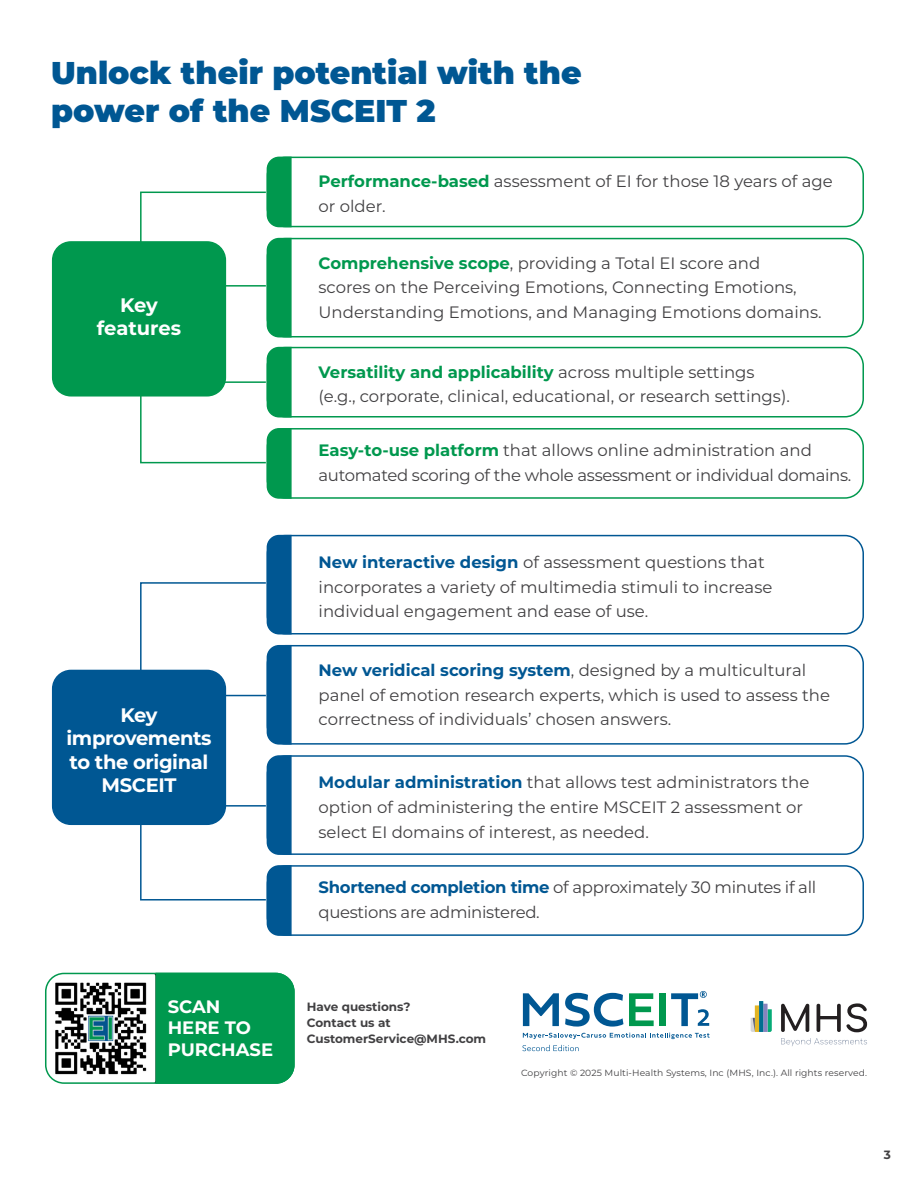
<style>
.page{position:relative;width:918px;height:1188px;background:#fff}
.page>*{position:absolute;margin:0;border:0;box-sizing:border-box;transform-origin:0 0}
.t1{font:900 31.5px/37.8px "Montserrat";color:#005793}
.t2{font:700 19.5px/23.4px "Montserrat";letter-spacing:-.02em;color:#fff;text-align:center}
.t3{font:700 18px/21.6px "Montserrat";color:#fff}
.t4{font:16.5px/24.6px "Montserrat";color:#414042}
.t5{font:16.5px/24.6px "Montserrat";letter-spacing:-.02em;color:#414042}
.t6{font:700 12px/15.9px "Montserrat";color:#414042}
.t7{font:9px "Montserrat";letter-spacing:.01em;color:#414042}
.s1{font-weight:700;color:#00984e}
.s2{font-weight:700;color:#005793}
</style>
<div class="page">
<hr style="left:141px;top:285px;width:125px;height:2px;background:#00984e">
<hr style="left:141px;top:695px;width:125px;height:1px;background:#005793">
<hr style="left:141px;top:381px;width:125px;height:2px;background:#00984e">
<hr style="left:141px;top:805px;width:125px;height:2px;background:#005793">
<div style="left:140px;top:192px;width:127px;height:271px;border:2px solid #00984e"></div>
<div style="left:140px;top:582px;width:127px;height:319px;border:2px solid #005793"></div>
<div style="left:53px;top:242px;width:172px;height:154px;background:#00984e;border-radius:18px"></div>
<div style="left:52px;top:241px;width:174px;height:156px;border:2px solid #00984e;border-radius:18px"></div>
<div style="left:53px;top:670px;width:172px;height:154px;background:#005793;border-radius:18px"></div>
<div style="left:52px;top:670px;width:174px;height:155px;border:2px solid #005793;border-radius:18px"></div>
<div style="left:267px;top:157px;width:597px;height:70px;border:2px solid #00984e;border-radius:18px"></div>
<div style="left:267px;top:535px;width:597px;height:100px;border:2px solid #005793;border-radius:18px"></div>
<div style="left:267px;top:238px;width:597px;height:99px;border:2px solid #00984e;border-radius:18px"></div>
<div style="left:267px;top:645px;width:597px;height:100px;border:2px solid #005793;border-radius:18px"></div>
<div style="left:267px;top:347px;width:597px;height:71px;border:2px solid #00984e;border-radius:18px"></div>
<div style="left:267px;top:755px;width:597px;height:100px;border:2px solid #005793;border-radius:18px"></div>
<div style="left:267px;top:428px;width:597px;height:71px;border:2px solid #00984e;border-radius:18px"></div>
<div style="left:267px;top:865px;width:597px;height:71px;border:2px solid #005793;border-radius:18px"></div>
<svg style="left:266px;top:156px;width:26px;height:72px;background:#15a05d"></svg>
<svg style="left:266px;top:534px;width:26px;height:101px;background:#12629a"></svg>
<svg style="left:266px;top:237px;width:26px;height:101px;background:#129f5a"></svg>
<svg style="left:266px;top:644px;width:26px;height:101px;background:#12629a"></svg>
<svg style="left:266px;top:346px;width:26px;height:72px;background:#16a05d"></svg>
<svg style="left:266px;top:755px;width:26px;height:101px;background:#12629a"></svg>
<svg style="left:266px;top:427px;width:26px;height:72px;background:#16a05d"></svg>
<svg style="left:266px;top:864px;width:26px;height:72px;background:#16659c"></svg>
<img style="left:46px;top:973px;width:101px;height:108px">
<div style="left:45px;top:973px;width:250px;height:111px;border:2px solid #00984e;border-radius:18px"></div>
<div style="left:155px;top:972px;width:140px;height:112px;background:#00984e"></div>
<svg style="left:523px;top:993px;width:36px;height:33px"></svg>
<svg style="left:565px;top:993px;width:58px;height:34px"></svg>
<svg style="left:629px;top:993px;width:25px;height:33px"></svg>
<div style="left:660px;top:993px;width:6px;height:33px;background:#00984e"></div>
<svg style="left:523px;top:1033px;width:187px;height:6px"></svg>
<svg style="left:522px;top:1045px;width:57px;height:6px"></svg>
<svg style="left:671px;top:991px;width:38px;height:35px"></svg>
<svg style="left:781px;top:1038px;width:86px;height:8px"></svg>
<svg style="left:781px;top:1004px;width:28px;height:28px"></svg>
<svg style="left:817px;top:1003px;width:50px;height:29px"></svg>
<svg style="left:751px;top:1001px;width:21px;height:31px"></svg>
<h1 class="t1" style="left:51px;top:52px;width:532px">Unlock their potential with the power of the MSCEIT 2</h1>
<p class="t2" style="left:97px;top:292px;width:86px">Key features</p>
<p class="t2" style="left:67px;top:702px;width:147px">Key improvements to the original<br>MSCEIT</p>
<p class="t4" style="left:319px;top:169px;width:516px"><span class="s1">Performance-based</span> assessment of EI for those 18 years of age or older.</p>
<p class="t4" style="left:319px;top:250px;width:505px"><span class="s1">Comprehensive scope</span>, providing a Total EI score and<br>scores on the Perceiving Emotions, Connecting Emotions,<br>Understanding Emotions, and Managing Emotions domains.</p>
<p class="t4" style="left:319px;top:359px;width:473px"><span class="s1">Versatility and applicability</span> across multiple settings (e.g., corporate, clinical, educational, or research settings).</p>
<p class="t5" style="left:319px;top:437px;width:534px"><span class="s1">Easy-to-use platform</span> that allows online administration and automated scoring of the whole assessment or individual domains.</p>
<p class="t4" style="left:319px;top:549px;width:455px"><span class="s2">New interactive design</span> of assessment questions that incorporates a variety of multimedia stimuli to increase individual engagement and ease of use.</p>
<p class="t4" style="left:319px;top:657px;width:513px"><span class="s2">New veridical scoring system</span>, designed by a multicultural panel of emotion research experts, which is used to assess the correctness of individuals’ chosen answers.</p>
<p class="t4" style="left:319px;top:770px;width:492px"><span class="s2">Modular administration</span> that allows test administrators the option of administering the entire MSCEIT 2 assessment or select EI domains of interest, as needed.</p>
<p class="t5" style="left:319px;top:874px;width:499px"><span class="s2">Shortened completion time</span> of approximately 30 minutes if all questions are administered.</p>
<p class="t3" style="left:168px;top:995px;width:107px">SCAN<br>HERE TO<br>PURCHASE</p>
<p class="t6" style="left:307px;top:998px;width:181px">Have questions?<br>Contact us at<br>CustomerService@MHS.com</p>
<p class="t7" style="left:521px;top:1067px;width:347px">Copyright © 2025 Multi-Health Systems, Inc (MHS, Inc.). All rights reserved.</p>
<p class="t6" style="left:884px;top:1146px;width:9px">3</p>
</div>
